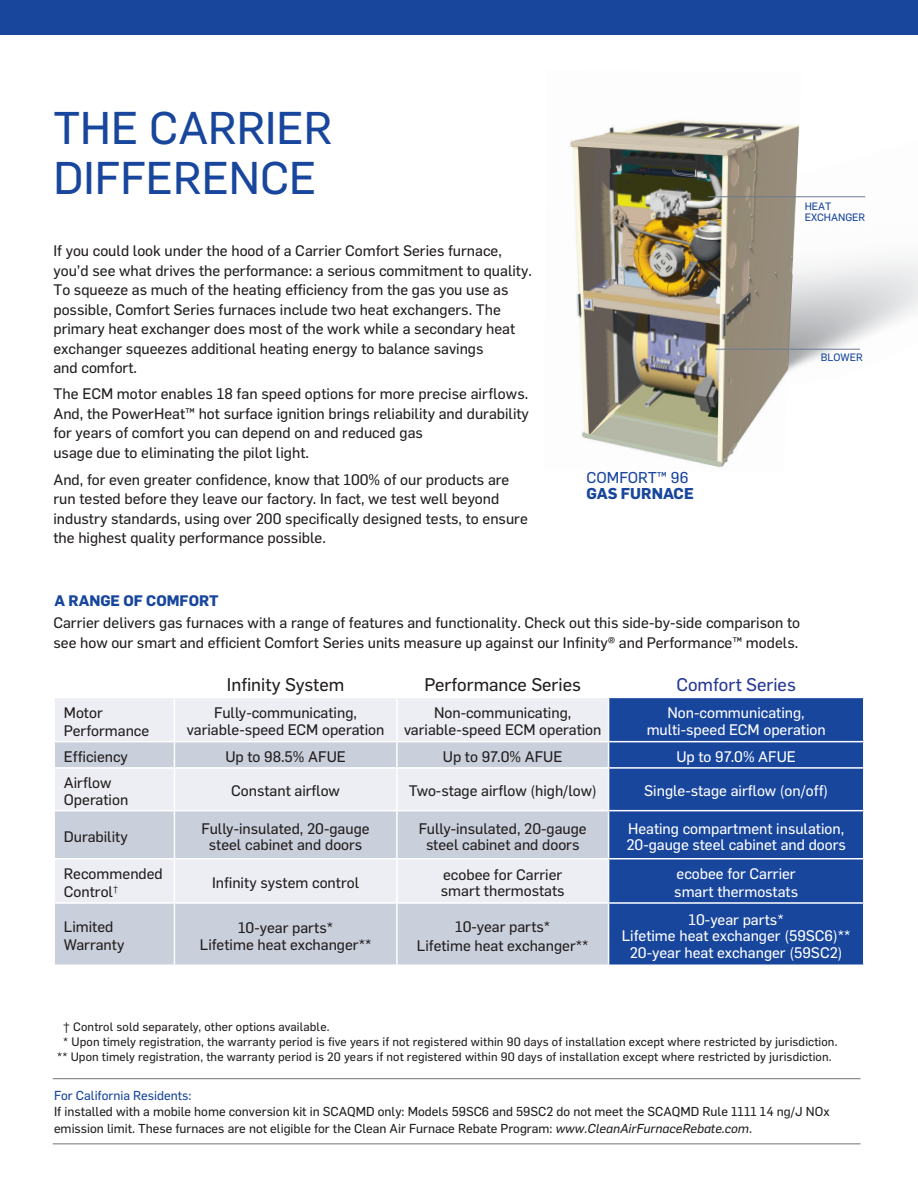
<style>
.page{position:relative;width:918px;height:1188px;background:#fff}
.page>*{position:absolute;margin:0;border:0;box-sizing:border-box;transform-origin:0 0}
.t1{font:45px/49.5px "Flama Basic";color:#18469d}
.t2{font:18px "Flama Basic";color:#231f20}
.t3{font:18px "Flama Basic";color:#273895}
.t4{font:15.45px/16.2px "Flama Basic";color:#18469d}
.t5{font:15px/19.5px "Flama Basic";color:#231f20}
.t6{font:15px/16.5px "Flama Basic";color:#fff;text-align:center}
.t7{font:700 15px "Flama";color:#18469d}
.t8{font:12.75px/16.5px "Flama Basic";color:#231f20}
.t9{font:12.75px "Flama Basic";color:#18469d}
.t10{font:12px "Flama Basic";letter-spacing:.01em;color:#231f20}
.t11{font:10.5px/10.5px "Flama Basic";color:#18469d}
.s1{font-family:"Flama";font-weight:700}
.s2{font-style:italic}
</style>
<div class="page">
<img style="left:570px;top:120px;width:232px;height:348px">
<div style="left:55px;top:698px;width:553px;height:43px;background:#eceef3"></div>
<div style="left:609px;top:698px;width:254px;height:266px;background:#18469d"></div>
<svg style="left:55px;top:742px;width:553px;height:222px;background:#d6dbe4"></svg>
<hr style="left:174px;top:698px;width:1px;height:43px;background:#fff">
<hr style="left:396px;top:698px;width:2px;height:43px;background:#fff">
<svg style="left:174px;top:742px;width:1px;height:25px"></svg>
<hr style="left:396px;top:742px;width:2px;height:25px;background:#fff">
<hr style="left:609px;top:741px;width:256px;height:1px;background:#fff">
<hr style="left:53px;top:767px;width:121px;height:2px;background:#fff">
<hr style="left:174px;top:767px;width:223px;height:2px;background:#fff">
<hr style="left:174px;top:769px;width:1px;height:41px;background:#fff">
<hr style="left:397px;top:767px;width:212px;height:2px;background:#fff">
<hr style="left:396px;top:769px;width:2px;height:41px;background:#fff">
<hr style="left:609px;top:767px;width:256px;height:2px;background:#fff">
<hr style="left:53px;top:810px;width:121px;height:1px;background:#fff">
<hr style="left:174px;top:810px;width:223px;height:1px;background:#fff">
<hr style="left:174px;top:811px;width:1px;height:47px;background:#fff">
<hr style="left:397px;top:810px;width:212px;height:1px;background:#fff">
<hr style="left:396px;top:811px;width:2px;height:47px;background:#fff">
<hr style="left:609px;top:810px;width:256px;height:1px;background:#fff">
<hr style="left:53px;top:858px;width:121px;height:2px;background:#fff">
<hr style="left:174px;top:858px;width:223px;height:2px;background:#fff">
<hr style="left:174px;top:860px;width:1px;height:42px;background:#fff">
<hr style="left:397px;top:858px;width:212px;height:2px;background:#fff">
<hr style="left:396px;top:860px;width:2px;height:42px;background:#fff">
<hr style="left:609px;top:858px;width:256px;height:2px;background:#fff">
<hr style="left:53px;top:902px;width:121px;height:2px;background:#fff">
<hr style="left:174px;top:902px;width:223px;height:2px;background:#fff">
<hr style="left:174px;top:904px;width:1px;height:60px;background:#fff">
<hr style="left:397px;top:902px;width:212px;height:2px;background:#fff">
<hr style="left:396px;top:904px;width:2px;height:60px;background:#fff">
<hr style="left:609px;top:902px;width:256px;height:2px;background:#fff">
<hr style="left:708px;top:197px;width:157px;height:1px;background:#6d7b8f">
<hr style="left:716px;top:349px;width:144px;height:1px;background:#6d7b8f">
<div style="left:0;top:0;width:918px;height:35px;background:#18469d"></div>
<hr style="left:53px;top:1078px;width:808px;height:1px;background:#808285">
<hr style="left:53px;top:1143px;width:808px;height:1px;background:#808285">
<p class="t1" style="left:53px;top:101px;width:280px">THE CARRIER<br>DIFFERENCE</p>
<p class="t5" style="left:53px;top:240px;width:480px">If you could look under the hood of a Carrier Comfort Series furnace, you’d see what drives the performance: a serious commitment to quality.<br>To squeeze as much of the heating efficiency from the gas you use as possible, Comfort Series furnaces include two heat exchangers. The primary heat exchanger does most of the work while a secondary heat exchanger squeezes additional heating energy to balance savings<br>and comfort.</p>
<p class="t5" style="left:53px;top:383px;width:477px">The ECM motor enables 18 fan speed options for more precise airflows.<br>And, the PowerHeat™ hot surface ignition brings reliability and durability for years of comfort you can depend on and reduced gas<br>usage due to eliminating the pilot light.</p>
<p class="t5" style="left:53px;top:469px;width:476px">And, for even greater confidence, know that 100% of our products are run tested before they leave our factory. In fact, we test well beyond industry standards, using over 200 specifically designed tests, to ensure the highest quality performance possible.</p>
<p class="t7" style="left:55px;top:589px;width:166px">A RANGE OF COMFORT</p>
<p class="t4" style="left:587px;top:469px;width:109px">COMFORT™ 96<br><span class="s1">GAS FURNACE</span></p>
<p class="t11" style="left:805px;top:201px;width:62px">HEAT<br>EXCHANGER</p>
<p class="t11" style="left:821px;top:352px;width:43px">BLOWER</p>
<p class="t5" style="left:53px;top:612px;width:748px">Carrier delivers gas furnaces with a range of features and functionality. Check out this side-by-side comparison to see how our smart and efficient Comfort Series units measure up against our Infinity® and Performance™ models.</p>
<p class="t2" style="left:227px;top:672px;width:119px">Infinity System</p>
<p class="t2" style="left:424px;top:672px;width:158px">Performance Series</p>
<p class="t3" style="left:676px;top:672px;width:121px">Comfort Series</p>
<p class="t5" style="left:64px;top:702px;width:87px;line-height:18px">Motor<br>Performance</p>
<p class="t5" style="left:187px;top:704px;width:199px;line-height:16.5px;text-align:center">Fully-communicating, variable-speed ECM operation</p>
<p class="t5" style="left:404px;top:704px;width:199px;line-height:16.5px;text-align:center">Non-communicating, variable-speed ECM operation</p>
<p class="t6" style="left:647px;top:704px;width:181px">Non-communicating, multi-speed ECM operation</p>
<p class="t5" style="left:64px;top:746px;width:66px">Efficiency</p>
<p class="t5" style="left:225px;top:746px;width:122px">Up to 98.5% AFUE</p>
<p class="t5" style="left:443px;top:746px;width:121px">Up to 97.0% AFUE</p>
<p class="t6" style="left:676px;top:747px;width:121px">Up to 97.0% AFUE</p>
<p class="t5" style="left:64px;top:774px;width:66px;line-height:16.5px">Airflow<br>Operation</p>
<p class="t5" style="left:231px;top:780px;width:110px">Constant airflow</p>
<p class="t5" style="left:409px;top:780px;width:189px">Two-stage airflow (high/low)</p>
<p class="t6" style="left:644px;top:782px;width:185px">Single-stage airflow (on/off)</p>
<p class="t5" style="left:64px;top:826px;width:66px">Durability</p>
<p class="t5" style="left:202px;top:819px;width:170px;line-height:16.5px;text-align:center">Fully-insulated, 20-gauge steel cabinet and doors</p>
<p class="t5" style="left:419px;top:819px;width:170px;line-height:16.5px;text-align:center">Fully-insulated, 20-gauge steel cabinet and doors</p>
<p class="t6" style="left:626px;top:819px;width:221px;text-align:left">Heating compartment insulation,<br>20-gauge steel cabinet and doors</p>
<p class="t5" style="left:64px;top:864px;width:101px;line-height:18px">Recommended<br>Control<sup>†</sup></p>
<p class="t5" style="left:212px;top:872px;width:149px">Infinity system control</p>
<p class="t5" style="left:441px;top:865px;width:125px;line-height:16.5px">ecobee for Carrier smart thermostats</p>
<p class="t6" style="left:674px;top:864px;width:125px;line-height:18px;text-align:left">ecobee for Carrier smart thermostats</p>
<p class="t5" style="left:64px;top:917px;width:62px;line-height:18px">Limited<br>Warranty</p>
<p class="t5" style="left:200px;top:918px;width:173px;line-height:16.5px;text-align:center">10-year parts*<br>Lifetime heat exchanger**</p>
<p class="t5" style="left:417px;top:915px;width:173px;text-align:center">10-year parts*<br>Lifetime heat exchanger**</p>
<p class="t6" style="left:622px;top:910px;width:230px">10-year parts*<br>Lifetime heat exchanger (59SC6)**<br>20-year heat exchanger (59SC2)</p>
<p class="t10" style="left:63px;top:1018px;width:268px">† Control sold separately, other options available.</p>
<p class="t10" style="left:63px;top:1033px;width:776px">* Upon timely registration, the warranty period is five years if not registered within 90 days of installation except where restricted by jurisdiction.</p>
<p class="t10" style="left:57px;top:1048px;width:776px">** Upon timely registration, the warranty period is 20 years if not registered within 90 days of installation except where restricted by jurisdiction.</p>
<p class="t9" style="left:54px;top:1086px;width:139px">For California Residents:</p>
<p class="t8" style="left:54px;top:1103px;width:777px">If installed with a mobile home conversion kit in SCAQMD only: Models 59SC6 and 59SC2 do not meet the SCAQMD Rule 1111 14 ng/J NOx emission limit. These furnaces are not eligible for the Clean Air Furnace Rebate Program: <span class="s2">www.CleanAirFurnaceRebate.com</span>.</p>
</div>
